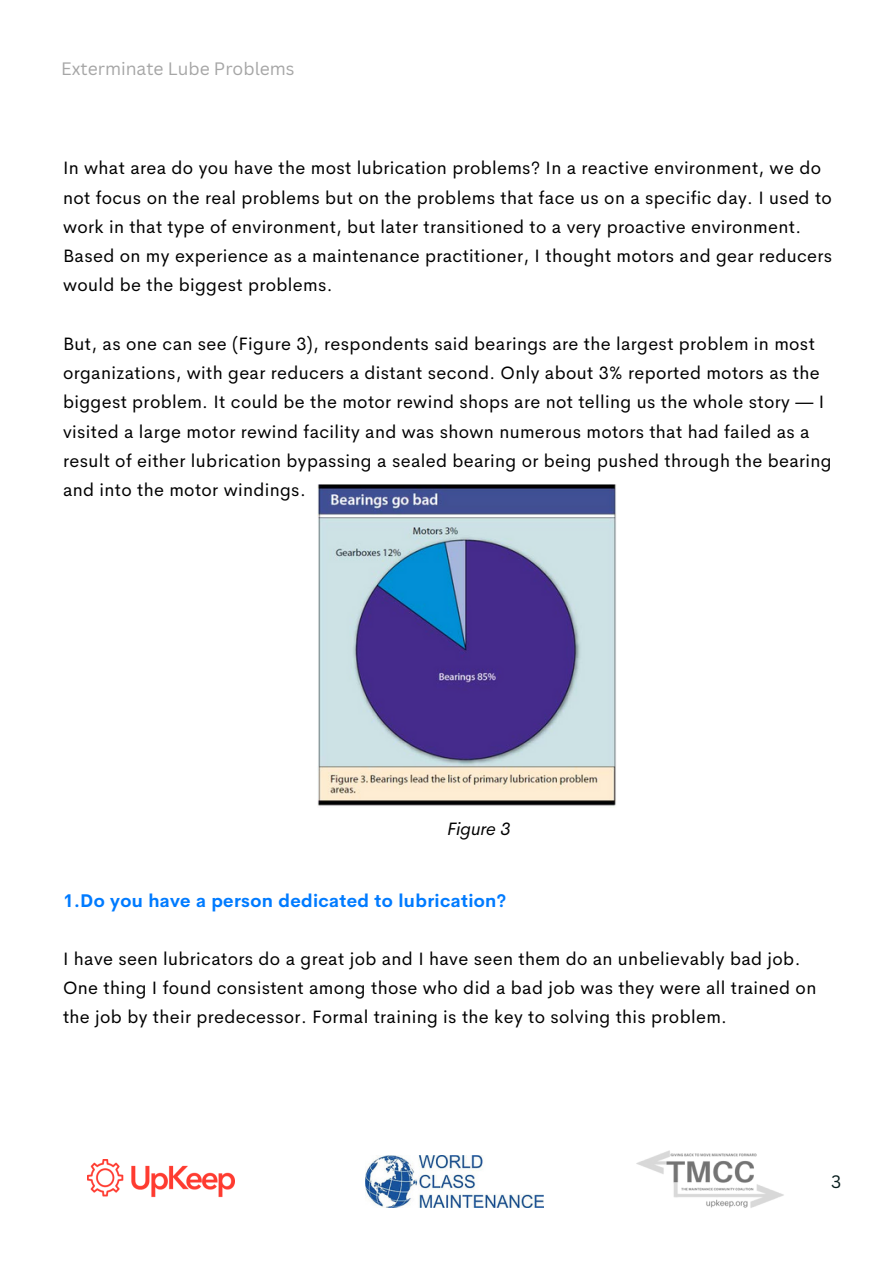
<style>
.page{position:relative;width:893px;height:1264px;background:#fff}
.page>*{position:absolute;margin:0;border:0;box-sizing:border-box;transform-origin:0 0}
.t1{font:18px/29.2px "Cerebri Sans";letter-spacing:.02em;color:#000}
.t2{font:700 18px "Cerebri Sans";letter-spacing:.02em;color:#007bff}
.t3{font:italic 18px "Cerebri Sans";color:#000}
.t4{font:17.55px "Canva Sans";color:#a6a6a6}
.t5{font:17.55px "Canva Sans";color:#051b1b}
</style>
<div class="page">
<img style="left:318px;top:485px;width:298px;height:321px">
<img style="left:87px;top:1159px;width:147px;height:39px">
<img style="left:365px;top:1155px;width:178px;height:52px">
<img style="left:636px;top:1150px;width:148px;height:58px">
<p class="t4" style="left:61px;top:57px;width:235px">Exterminate Lube Problems</p>
<p class="t1" style="left:63px;top:153px;width:770px">In what area do you have the most lubrication problems? In a reactive environment, we do not focus on the real problems but on the problems that face us on a specific day. I used to work in that type of environment, but later transitioned to a very proactive environment.<br>Based on my experience as a maintenance practitioner, I thought motors and gear reducers would be the biggest problems.</p>
<p class="t1" style="left:63px;top:329px;width:770px">But, as one can see (Figure 3), respondents said bearings are the largest problem in most organizations, with gear reducers a distant second. Only about 3% reported motors as the biggest problem. It could be the motor rewind shops are not telling us the whole story — I visited a large motor rewind facility and was shown numerous motors that had failed as a result of either lubrication bypassing a sealed bearing or being pushed through the bearing and into the motor windings.</p>
<p class="t3" style="left:447px;top:817px;width:65px">Figure 3</p>
<p class="t2" style="left:63px;top:888px;width:444px">1.Do you have a person dedicated to lubrication?</p>
<p class="t1" style="left:63px;top:943px;width:754px">I have seen lubricators do a great job and I have seen them do an unbelievably bad job.<br>One thing I found consistent among those who did a bad job was they were all trained on the job by their predecessor. Formal training is the key to solving this problem.</p>
<p class="t5" style="left:831px;top:1168px;width:12px">3</p>
</div>
